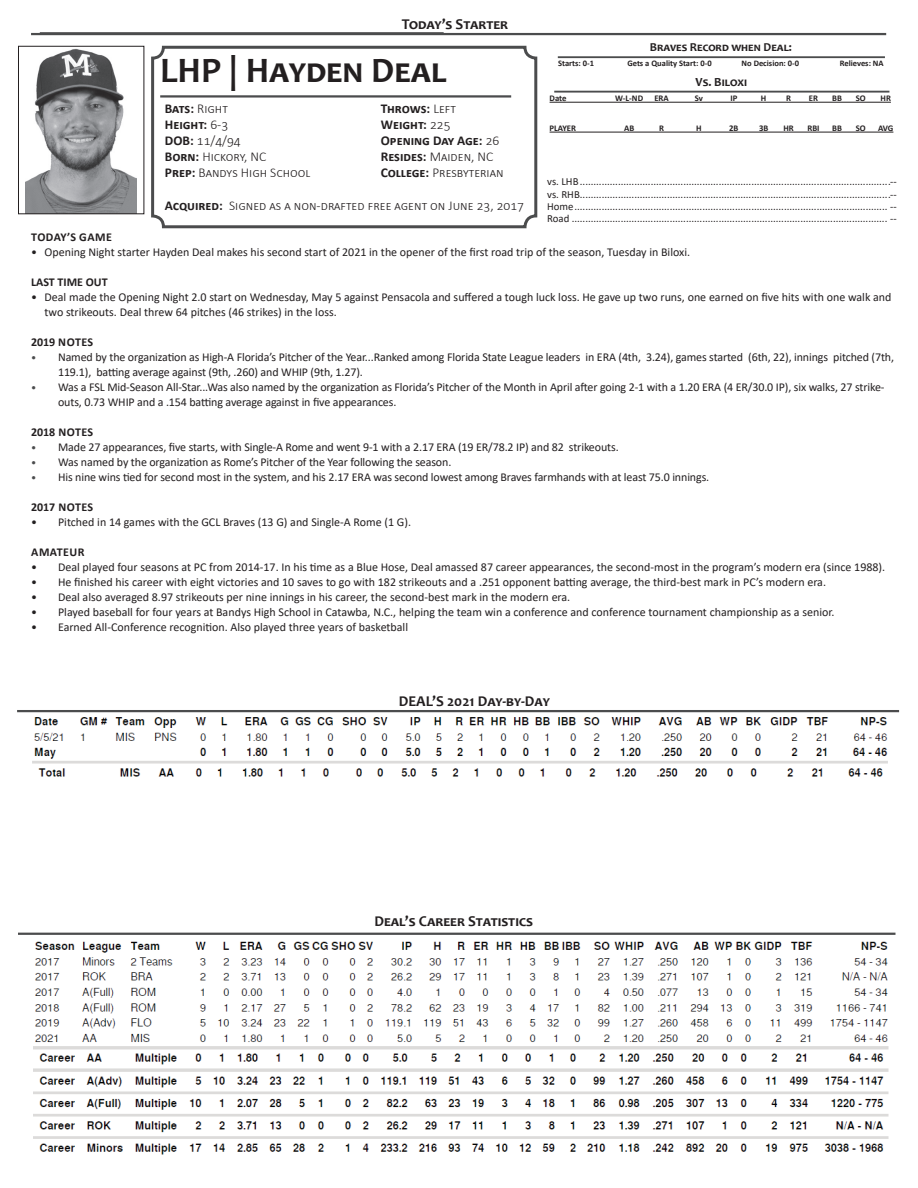
<style>
.page{position:relative;width:918px;height:1188px;background:#fff}
.page>*{position:absolute;margin:0;border:0;box-sizing:border-box;transform-origin:0 0}
.t1{font:700 36px "Candara";color:#231f20}
.t2{font:700 15px "Candara";color:#231f20}
.t3{font:300 13.5px "Calibri";color:#231f20}
.t4{font:700 13.5px "Calibri";color:#231f20}
.t5{font:700 12.45px "Candara";color:#231f20}
.t6{font:700 12.15px "Candara";color:#231f20}
.t7{font:12px/15px "Calibri";letter-spacing:-.01em;color:#231f20}
.t8{font:700 12px "Calibri";letter-spacing:.015em;color:#231f20}
.t9{font:700 12px "Calibri";letter-spacing:.04em;color:#231f20}
.t10{font:10.8px/12.1px "Calibri";color:#231f20;text-align:justify}
.t11{font:700 8.7px "Calibri";color:#231f20}
.t12{font:700 8.55px "Calibri";color:#231f20}
.s1{font-weight:300}
.s2{font-weight:700}
.s3{font-size:10.5px;color:#4b4c4d}
</style>
<div class="page">
<hr style="left:558px;top:56px;width:327px;height:2px;background:#4b4c4d">
<hr style="left:18px;top:933px;width:878px;height:2px;background:#4b4c4d">
<hr style="left:40px;top:32px;width:404px;height:2px;background:#4b4c4d">
<hr style="left:31px;top:33px;width:855px;height:2px;background:#4b4c4d">
<img style="left:25px;top:49px;width:112px;height:163px">
<div style="left:18px;top:46px;width:126px;height:168px;border:1px solid #231f20"></div>
<div style="left:151px;top:46px;width:386px;height:182px;border:3px solid #4b4c4d;border-radius:11px"></div>
<hr style="left:160px;top:95px;width:351px;height:3px;background:#4b4c4d">
<hr style="left:554px;top:91px;width:335px;height:2px;background:#4b4c4d">
<hr style="left:550px;top:102px;width:341px;height:1px;background:#231f20">
<hr style="left:550px;top:132px;width:343px;height:1px;background:#231f20">
<img style="left:33px;top:941px;width:856px;height:214px">
<hr style="left:17px;top:710px;width:882px;height:2px;background:#4b4c4d">
<img style="left:32px;top:717px;width:856px;height:60px">
<p class="t2" style="left:402px;top:14px;width:108px">Today’s Starter</p>
<h1 class="t1" style="left:160px;top:48px;width:288px">LHP | Hayden Deal</h1>
<p class="t4" style="left:165px;top:99px;width:65px">Bats: <span class="s1">Right</span></p>
<p class="t4" style="left:381px;top:99px;width:77px">Throws: <span class="s1">Left</span></p>
<p class="t4" style="left:165px;top:115px;width:65px">Height: <span class="s1">6-3</span></p>
<p class="t4" style="left:381px;top:115px;width:71px">Weight: <span class="s1">225</span></p>
<p class="t3" style="left:165px;top:132px;width:77px"><span class="s2">DOB:</span> 11/4/94</p>
<p class="t4" style="left:381px;top:131px;width:120px">Opening Day Age: <span class="s1">26</span></p>
<p class="t3" style="left:165px;top:148px;width:103px"><span class="s2">Born:</span> Hickory, NC</p>
<p class="t3" style="left:381px;top:148px;width:114px"><span class="s2">Resides:</span> Maiden, NC</p>
<p class="t3" style="left:165px;top:164px;width:147px"><span class="s2">Prep:</span> Bandys High School</p>
<p class="t3" style="left:381px;top:164px;width:124px"><span class="s2">College:</span> Presbyterian</p>
<p class="t3" style="left:165px;top:197px;width:361px"><span class="s2">Acquired:</span> Signed as a non-drafted free agent on June 23, 2017</p>
<p class="t6" style="left:650px;top:40px;width:144px">Braves Record when Deal:</p>
<p class="t12" style="left:558px;top:57px;width:37px">Starts: 0-1</p>
<p class="t12" style="left:627px;top:57px;width:86px">Gets a Quality Start: 0-0</p>
<p class="t12" style="left:742px;top:57px;width:59px">No Decision: 0-0</p>
<p class="t12" style="left:840px;top:57px;width:46px">Relieves: NA</p>
<p class="t5" style="left:696px;top:74px;width:53px">Vs. Biloxi</p>
<p class="t11" style="left:550px;top:92px;width:19px">Date</p>
<p class="t11" style="left:615px;top:92px;width:29px">W-L-ND</p>
<p class="t11" style="left:654px;top:92px;width:16px">ERA</p>
<p class="t11" style="left:695px;top:92px;width:10px">Sv</p>
<p class="t11" style="left:730px;top:92px;width:8px">IP</p>
<p class="t11" style="left:761px;top:92px;width:7px">H</p>
<p class="t11" style="left:786px;top:92px;width:6px">R</p>
<p class="t11" style="left:809px;top:92px;width:11px">ER</p>
<p class="t11" style="left:832px;top:92px;width:11px">BB</p>
<p class="t11" style="left:856px;top:92px;width:12px">SO</p>
<p class="t11" style="left:881px;top:92px;width:12px">HR</p>
<p class="t11" style="left:550px;top:122px;width:28px">PLAYER</p>
<p class="t11" style="left:624px;top:122px;width:12px">AB</p>
<p class="t11" style="left:659px;top:122px;width:6px">R</p>
<p class="t11" style="left:696px;top:122px;width:7px">H</p>
<p class="t11" style="left:729px;top:122px;width:11px">2B</p>
<p class="t11" style="left:759px;top:122px;width:11px">3B</p>
<p class="t11" style="left:783px;top:122px;width:12px">HR</p>
<p class="t11" style="left:807px;top:122px;width:14px">RBI</p>
<p class="t11" style="left:832px;top:122px;width:11px">BB</p>
<p class="t11" style="left:856px;top:122px;width:12px">SO</p>
<p class="t11" style="left:878px;top:122px;width:17px">AVG</p>
<p class="t10" style="left:547px;top:176px;width:351px">vs. LHB..................................................................................................................-- vs. RHB..................................................................................................................-- Home................................................................................................................... -- Road .................................................................................................................... --</p>
<p class="t9" style="left:31px;top:228px;width:82px">TODAY’S GAME</p>
<p class="t7" style="left:31px;top:244px;width:661px">• Opening Night starter Hayden Deal makes his second start of 2021 in the opener of the first road trip of the season, Tuesday in Biloxi.</p>
<p class="t8" style="left:31px;top:273px;width:78px">LAST TIME OUT</p>
<p class="t7" style="left:45px;top:289px;width:848px;text-indent:-14px">• Deal made the Opening Night 2.0 start on Wednesday, May 5 against Pensacola and suffered a tough luck loss. He gave up two runs, one earned on five hits with one walk and two strikeouts. Deal threw 64 pitches (46 strikes) in the loss.</p>
<p class="t8" style="left:31px;top:333px;width:64px">2019 NOTES</p>
<p class="t7" style="left:58px;top:349px;width:838px;text-indent:-27px"><span class="s3">•</span> Named by the organization as High-A Florida’s Pitcher of the Year...Ranked among Florida State League leaders in ERA (4th, 3.24), games started (6th, 22), innings pitched (7th,<br>119.1), batting average against (9th, .260) and WHIP (9th, 1.27).</p>
<p class="t7" style="left:58px;top:379px;width:828px;text-indent:-27px"><span class="s3">•</span> Was a FSL Mid-Season All-Star...Was also named by the organization as Florida’s Pitcher of the Month in April after going 2-1 with a 1.20 ERA (4 ER/30.0 IP), six walks, 27 strike&shy;outs, 0.73 WHIP and a .154 batting average against in five appearances.</p>
<p class="t8" style="left:31px;top:423px;width:64px">2018 NOTES</p>
<p class="t7" style="left:31px;top:439px;width:589px"><span class="s3">•</span> Made 27 appearances, five starts, with Single-A Rome and went 9-1 with a 2.17 ERA (19 ER/78.2 IP) and 82 strikeouts.</p>
<p class="t7" style="left:31px;top:454px;width:422px"><span class="s3">•</span> Was named by the organization as Rome’s Pitcher of the Year following the season.</p>
<p class="t7" style="left:31px;top:469px;width:680px"><span class="s3">•</span> His nine wins tied for second most in the system, and his 2.17 ERA was second lowest among Braves farmhands with at least 75.0 innings.</p>
<p class="t8" style="left:31px;top:498px;width:64px">2017 NOTES</p>
<p class="t7" style="left:31px;top:514px;width:382px">• Pitched in 14 games with the GCL Braves (13 G) and Single-A Rome (1 G).</p>
<p class="t9" style="left:31px;top:543px;width:55px">AMATEUR</p>
<p class="t7" style="left:31px;top:559px;width:856px">• Deal played four seasons at PC from 2014-17. In his time as a Blue Hose, Deal amassed 87 career appearances, the second-most in the program’s modern era (since 1988).</p>
<p class="t7" style="left:31px;top:574px;width:796px">• He finished his career with eight victories and 10 saves to go with 182 strikeouts and a .251 opponent batting average, the third-best mark in PC’s modern era.</p>
<p class="t7" style="left:31px;top:589px;width:541px">• Deal also averaged 8.97 strikeouts per nine innings in his career, the second-best mark in the modern era.</p>
<p class="t7" style="left:31px;top:604px;width:805px">• Played baseball for four years at Bandys High School in Catawba, N.C., helping the team win a conference and conference tournament championship as a senior.</p>
<p class="t7" style="left:31px;top:619px;width:379px">• Earned All-Conference recognition. Also played three years of basketball</p>
<p class="t2" style="left:399px;top:692px;width:153px">DEAL’S 2021 Day-by-Day</p>
<p class="t2" style="left:374px;top:912px;width:160px">Deal’s Career Statistics</p>
</div>
